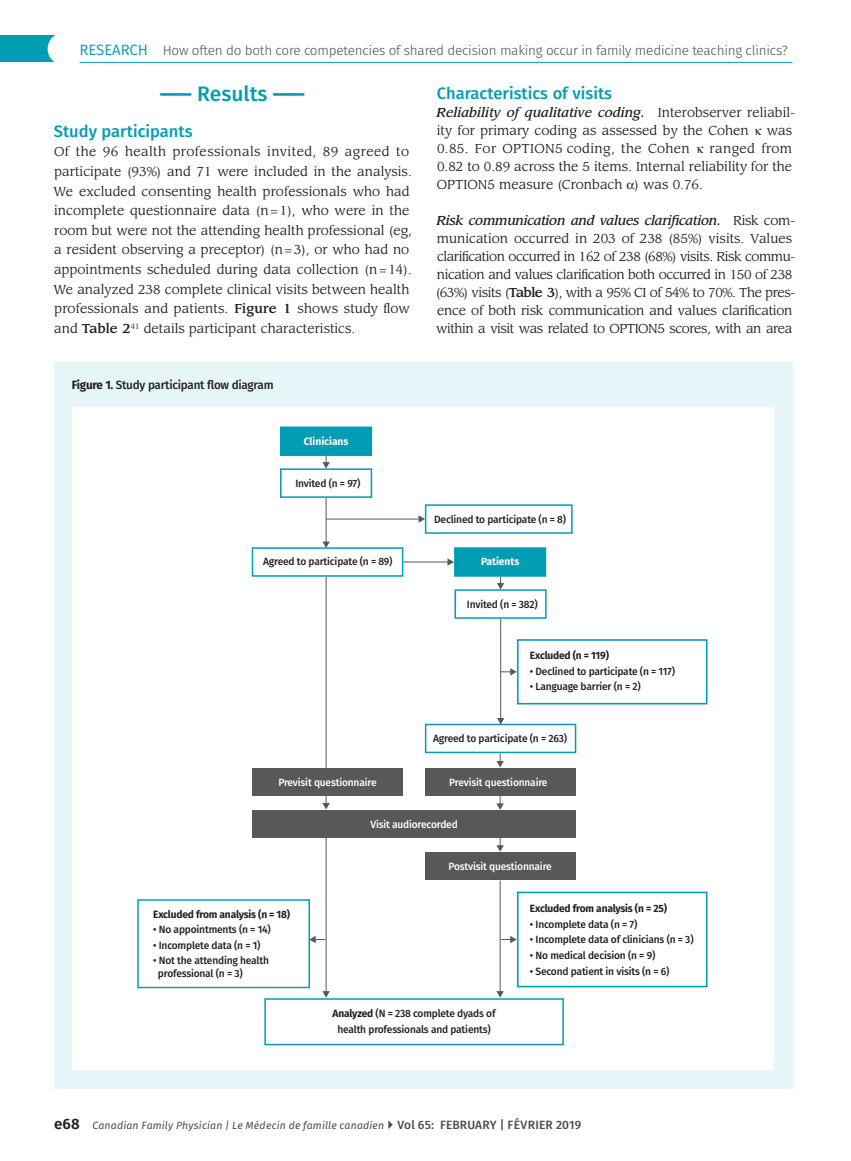
<style>
.page{position:relative;width:851px;height:1161px;background:#fff}
.page>*{position:absolute;margin:0;border:0;box-sizing:border-box;transform-origin:0 0}
.Level1Head{font:500 21px "Fira Sans";color:#009db4}
.Level3Head{font:500 16.5px "Fira Sans";color:#009db4}
.t1{font:300 13.5px "Fira Sans";letter-spacing:-.015em;color:#4b4c4d}
.Paragraph{font:12.75px/19.6px "Leawood Std";color:#231f20}
.Level4Head{font:12.75px/18px "Leawood Std";letter-spacing:-.02em;color:#231f20;text-align:justify}
.Level4Head-2{font:12.75px/18px "Leawood Std";color:#231f20}
.Level4Head-3{font:12.75px "Leawood Std";letter-spacing:.025em;color:#231f20}
.t2{font:500 12px "Fira Sans";letter-spacing:-.015em;color:#231f20}
.t3{font:500 10.5px/15.6px "Fira Sans";letter-spacing:-.015em;color:#231f20;text-align:center}
.t4{font:500 10.5px "Fira Sans";letter-spacing:-.015em;color:#fff}
.t5{font:italic 10.5px "Fira Sans";letter-spacing:.015em;color:#4b4c4d}
.t6{font:700 10.5px "Fira Sans";letter-spacing:-.015em;color:#231f20}
.t7{font:700 10.5px "Fira Sans";color:#fff}
.s1{font-weight:400;font-size:15px;color:#009db4}
.s2{font-weight:700}
.s3{font-weight:500}
.s4{font-weight:500;font-style:italic}
.s5{font-weight:600;font-style:normal;font-size:15px;color:#231f20}
.s6{font-weight:500;font-style:normal;font-size:12px}
</style>
<div class="page">
<div style="left:0;top:35px;width:55px;height:27px;background:#009db4"></div>
<div style="left:48px;top:33px;width:32px;height:32px;background:#fff;border-radius:50%"></div>
<hr style="left:80px;top:62px;width:712px;height:1px;background:#009db4">
<div style="left:54px;top:362px;width:738px;height:727px;background:#e6f5f7"></div>
<div style="left:72px;top:407px;width:702px;height:663px;background:#fff"></div>
<div style="left:281px;top:427px;width:90px;height:28px;background:#009db4"></div>
<div style="left:280px;top:427px;width:92px;height:29px;border:2px solid #009db4"></div>
<div style="left:455px;top:548px;width:90px;height:28px;background:#009db4"></div>
<div style="left:454px;top:547px;width:92px;height:30px;border:2px solid #009db4"></div>
<hr style="left:326px;top:577px;width:1px;height:227px;background:#57585a">
<svg style="left:322px;top:803px;width:8px;height:7px"></svg>
<hr style="left:326px;top:498px;width:1px;height:45px;background:#57585a">
<svg style="left:322px;top:542px;width:8px;height:5px"></svg>
<svg style="left:322px;top:456px;width:8px;height:12px"></svg>
<hr style="left:326px;top:838px;width:1px;height:154px;background:#57585a">
<svg style="left:322px;top:991px;width:8px;height:7px"></svg>
<hr style="left:500px;top:619px;width:1px;height:100px;background:#57585a">
<svg style="left:497px;top:718px;width:7px;height:6px"></svg>
<hr style="left:326px;top:519px;width:93px;height:1px;background:#57585a">
<svg style="left:418px;top:515px;width:7px;height:8px"></svg>
<div style="left:425px;top:724px;width:151px;height:29px;border:2px solid #009db4"></div>
<div style="left:517px;top:639px;width:190px;height:65px;border:2px solid #009db4"></div>
<div style="left:517px;top:892px;width:190px;height:95px;border:2px solid #009db4"></div>
<div style="left:264px;top:998px;width:300px;height:47px;border:2px solid #009db4"></div>
<div style="left:137px;top:899px;width:173px;height:89px;border:1px solid #009db4"></div>
<div style="left:280px;top:468px;width:92px;height:30px;border:2px solid #009db4"></div>
<div style="left:425px;top:504px;width:147px;height:30px;border:2px solid #009db4"></div>
<div style="left:252px;top:547px;width:151px;height:30px;border:2px solid #009db4"></div>
<div style="left:252px;top:768px;width:150px;height:28px;background:#57585a"></div>
<div style="left:425px;top:768px;width:150px;height:28px;background:#57585a"></div>
<div style="left:425px;top:852px;width:150px;height:28px;background:#57585a"></div>
<div style="left:252px;top:810px;width:323px;height:28px;background:#57585a"></div>
<svg style="left:497px;top:577px;width:7px;height:12px"></svg>
<div style="left:454px;top:589px;width:92px;height:30px;border:2px solid #009db4"></div>
<svg style="left:496px;top:796px;width:8px;height:14px"></svg>
<svg style="left:496px;top:754px;width:8px;height:14px"></svg>
<svg style="left:500px;top:668px;width:16px;height:8px"></svg>
<hr style="left:403px;top:562px;width:45px;height:1px;background:#57585a">
<svg style="left:447px;top:558px;width:7px;height:8px"></svg>
<svg style="left:500px;top:936px;width:16px;height:7px"></svg>
<svg style="left:309px;top:936px;width:16px;height:7px"></svg>
<svg style="left:496px;top:838px;width:8px;height:14px"></svg>
<hr style="left:499px;top:881px;width:1px;height:111px;background:#57585a">
<svg style="left:496px;top:991px;width:8px;height:7px"></svg>
<p class="t1" style="left:80px;top:40px;width:709px"><span class="s1">RESEARCH</span> How often do both core competencies of shared decision making occur in family medicine teaching clinics?</p>
<p class="Level1Head" style="left:160px;top:76px;width:146px"><span class="s2">——</span> Results <span class="s2">——</span></p>
<p class="Level3Head" style="left:54px;top:118px;width:140px">Study participants</p>
<p class="Paragraph" style="left:53px;top:142px;width:360px">Of the 96 health professionals invited, 89 agreed to participate (93%) and 71 were included in the analysis.<br>We excluded consenting health professionals who had incomplete questionnaire data (n=1), who were in the room but were not the attending health professional (eg, a resident observing a preceptor) (n=3), or who had no appointments scheduled during data collection (n=14).<br>We analyzed 238 complete clinical visits between health professionals and patients. <span class="s3">Figure 1</span> shows study flow and <span class="s3">Table 2</span><sup>41</sup> details participant characteristics.</p>
<p class="Level3Head" style="left:437px;top:80px;width:177px">Characteristics of visits</p>
<p class="Level4Head-2" style="left:436px;top:104px;width:360px"><span class="s4">Reliability of qualitative coding.</span> Interobserver reliabil&shy;ity for primary coding as assessed by the Cohen</p>
<p class="Level4Head" style="left:766px;top:122px;width:27px">was</p>
<p class="Level4Head" style="left:437px;top:140px;width:357px;text-indent:273px">ranged from 0.82 to 0.89 across the 5 items. Internal reliability for the OPTION5 measure (Cronbach ) was 0.76.</p>
<p class="Level4Head" style="left:436px;top:212px;width:361px;text-align:left"><span class="s4">Risk communication and values clarification.</span> Risk com&shy;munication occurred in 203 of 238 (85%) visits. Values clarification occurred in 162 of 238 (68%) visits. Risk commu&shy;nication and values clarification both occurred in 150 of 238 (63%) visits (<span class="s3">Table 3</span>), with a 95% CI of 54% to 70%. The pres&shy;ence of both risk communication and values clarification within a visit was related to OPTION5 scores, with an area</p>
<p class="Level4Head-3" style="left:437px;top:141px;width:254px">0.85. For OPTION5 coding, the Cohen</p>
<p class="t2" style="left:72px;top:375px;width:203px"><span class="s2">Figure 1.</span> Study participant flow diagram</p>
<p class="t7" style="left:304px;top:432px;width:46px">Clinicians</p>
<p class="t3" style="left:295px;top:475px;width:67px">Invited (n = 97)</p>
<p class="t3" style="left:263px;top:553px;width:131px">Agreed to participate (n = 89)</p>
<p class="t3" style="left:434px;top:511px;width:133px">Declined to participate (n = 8)</p>
<p class="t7" style="left:481px;top:552px;width:40px">Patients</p>
<p class="t3" style="left:467px;top:596px;width:72px">Invited (n = 382)</p>
<p class="t6" style="left:530px;top:646px;width:81px">Excluded (n = 119)</p>
<p class="t3" style="left:530px;top:663px;width:147px">• Declined to participate (n = 117)</p>
<p class="t3" style="left:530px;top:678px;width:112px">• Language barrier (n = 2)</p>
<p class="t3" style="left:433px;top:730px;width:135px">Agreed to participate (n = 263)</p>
<p class="t4" style="left:278px;top:774px;width:100px">Previsit questionnaire</p>
<p class="t4" style="left:449px;top:774px;width:100px">Previsit questionnaire</p>
<p class="t4" style="left:370px;top:816px;width:89px">Visit audiorecorded</p>
<p class="t6" style="left:153px;top:905px;width:139px">Excluded from analysis (n = 18)</p>
<p class="t3" style="left:153px;top:921px;width:119px">• No appointments (n = 14)</p>
<p class="t3" style="left:153px;top:937px;width:109px">• Incomplete data (n = 1)</p>
<p class="t3" style="left:158px;top:954px;width:112px;line-height:12.6px;text-align:left;text-indent:-5px">• Not the attending health professional (n = 3)</p>
<p class="t4" style="left:448px;top:858px;width:105px">Postvisit questionnaire</p>
<p class="t3" style="left:332px;top:1005px;width:165px"><span class="s2">Analyzed</span> (N = 238 complete dyads of health professionals and patients)</p>
<p class="t6" style="left:530px;top:900px;width:139px">Excluded from analysis (n = 25)</p>
<p class="t3" style="left:530px;top:916px;width:109px">• Incomplete data (n = 7)</p>
<p class="t3" style="left:530px;top:931px;width:165px">• Incomplete data of clinicians (n = 3)</p>
<p class="t3" style="left:530px;top:947px;width:127px">• No medical decision (n = 9)</p>
<p class="t3" style="left:530px;top:963px;width:141px">• Second patient in visits (n = 6)</p>
<p class="t5" style="left:54px;top:1117px;width:528px"><span class="s5">e68</span> Canadian Family Physician | Le Médecin de famille canadien <span class="s6">Vol 65: FEBRUARY | FÉVRIER 2019</span></p>
</div>
